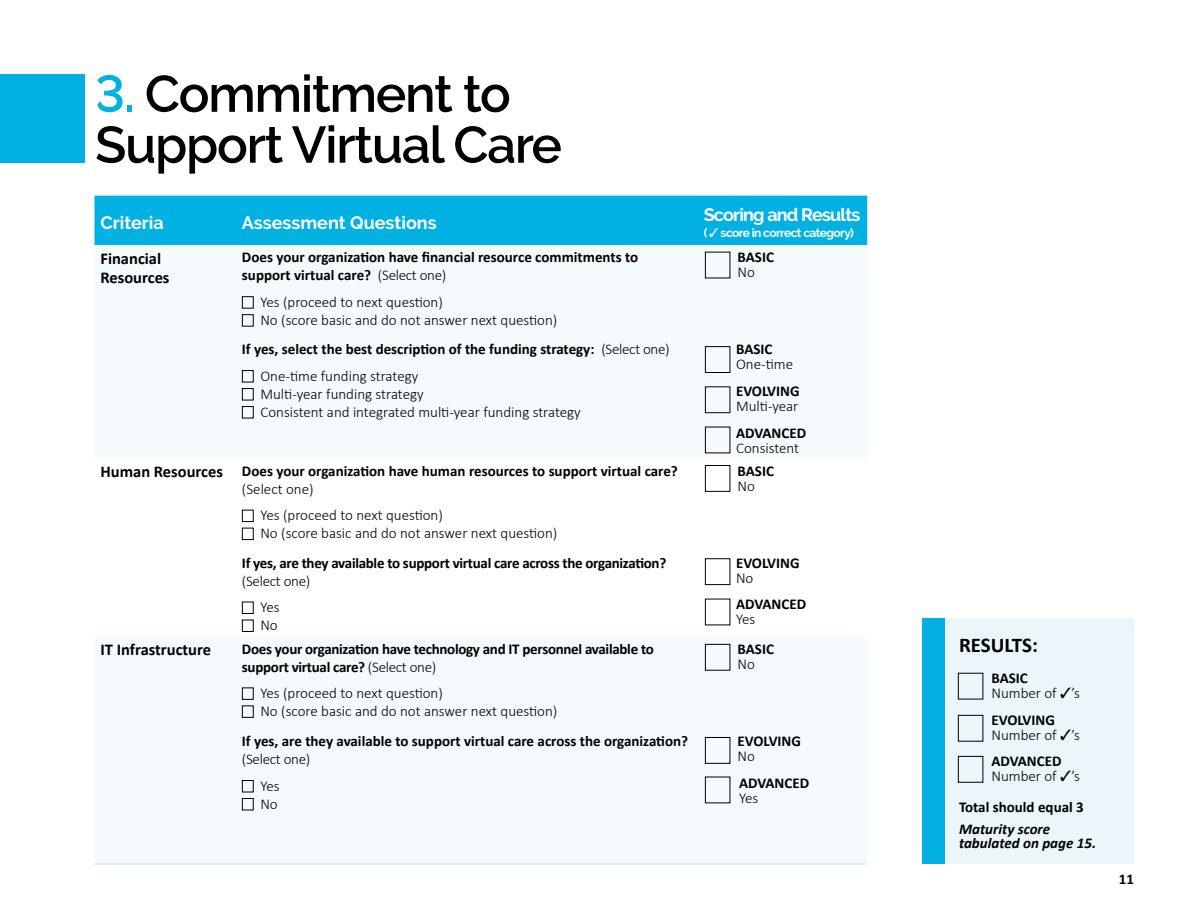
<style>
.page{position:relative;width:1188px;height:918px;background:#fff}
.page>*{position:absolute;margin:0;border:0;box-sizing:border-box;transform-origin:0 0}
.t1{font:600 51.3px/50.8px "Raleway";letter-spacing:-.025em;color:#000}
.t2{font:700 21px "Calibri";color:#000}
.t3{font:700 18px "Raleway";color:#fff}
.t4{font:700 18px "Raleway";letter-spacing:-.045em;color:#fff}
.t5{font:700 16.5px/19.8px "Calibri";color:#000}
.t6{font:300 15px/15px "Calibri";color:#000}
.t7{font:700 15px/15px "Calibri";color:#000}
.t8{font:700 15px/18px "Calibri";letter-spacing:-.02em;color:#000}
.t9{font:italic 700 15px/13.5px "Calibri";color:#000}
.t10{font:700 12px "Raleway";letter-spacing:-.045em;color:#fff}
.s1{color:#00b1e1}
.s2{font-weight:300}
.s3{font-weight:700}
</style>
<div class="page">
<div style="left:930px;top:618px;width:204px;height:246px;background:#ebf6fb"></div>
<div style="left:922px;top:618px;width:23px;height:246px;background:#00b1e1"></div>
<div style="left:0;top:75px;width:84px;height:88px;background:#00b1e1"></div>
<div style="left:94px;top:196px;width:773px;height:49px;background:#00b1e1"></div>
<div style="left:242px;top:296px;width:12px;height:13px;border:1px solid #000"></div>
<div style="left:242px;top:314px;width:12px;height:13px;border:1px solid #000"></div>
<div style="left:242px;top:370px;width:12px;height:12px;border:1px solid #000"></div>
<div style="left:242px;top:388px;width:12px;height:12px;border:1px solid #000"></div>
<div style="left:242px;top:406px;width:12px;height:12px;border:1px solid #000"></div>
<div style="left:242px;top:510px;width:12px;height:12px;border:1px solid #000"></div>
<div style="left:242px;top:528px;width:12px;height:12px;border:1px solid #000"></div>
<div style="left:242px;top:602px;width:12px;height:12px;border:1px solid #000"></div>
<div style="left:242px;top:620px;width:12px;height:12px;border:1px solid #000"></div>
<div style="left:242px;top:687px;width:12px;height:13px;border:1px solid #000"></div>
<div style="left:242px;top:705px;width:12px;height:13px;border:1px solid #000"></div>
<div style="left:242px;top:780px;width:12px;height:12px;border:1px solid #000"></div>
<div style="left:242px;top:798px;width:12px;height:12px;border:1px solid #000"></div>
<div style="left:705px;top:346px;width:25px;height:27px;border:1px solid #000"></div>
<div style="left:705px;top:465px;width:25px;height:27px;border:1px solid #000"></div>
<div style="left:705px;top:644px;width:25px;height:27px;border:1px solid #000"></div>
<div style="left:958px;top:715px;width:25px;height:27px;border:1px solid #000"></div>
<div style="left:705px;top:386px;width:25px;height:27px;border:1px solid #000"></div>
<div style="left:705px;top:558px;width:25px;height:27px;border:1px solid #000"></div>
<div style="left:705px;top:737px;width:25px;height:27px;border:1px solid #000"></div>
<div style="left:958px;top:756px;width:25px;height:27px;border:1px solid #000"></div>
<hr style="left:94px;top:863px;width:772px;height:2px;background:#d1ebf7">
<p class="t1" style="left:95px;top:68px;width:468px"><span class="s1">3.</span> Commitment to<br>Support Virtual Care</p>
<p class="t3" style="left:100px;top:212px;width:65px">Criteria</p>
<p class="t3" style="left:242px;top:212px;width:196px">Assessment Questions</p>
<p class="t4" style="left:704px;top:205px;width:158px">Scoring and Results</p>
<p class="t10" style="left:704px;top:225px;width:152px">( ✓ score in correct category)</p>
<p class="t5" style="left:101px;top:248px;width:71px">Financial<br>Resources</p>
<p class="t7" style="left:242px;top:248px;width:398px;line-height:18px">Does your organization have financial resource commitments to support virtual care? <span class="s2">(Select one)</span></p>
<p class="t6" style="left:260px;top:294px;width:184px">Yes (proceed to next question)</p>
<p class="t6" style="left:260px;top:312px;width:299px">No (score basic and do not answer next question)</p>
<p class="t7" style="left:738px;top:250px;width:38px">BASIC<br><span class="s2">No</span></p>
<p class="t7" style="left:242px;top:342px;width:429px">If yes, select the best description of the funding strategy: <span class="s2">(Select one)</span></p>
<p class="t6" style="left:260px;top:368px;width:159px">One-time funding strategy</p>
<p class="t6" style="left:260px;top:384px;width:322px;line-height:18px">Multi-year funding strategy<br>Consistent and integrated multi-year funding strategy</p>
<p class="t5" style="left:100px;top:462px;width:124px">Human Resources</p>
<p class="t7" style="left:242px;top:462px;width:437px;line-height:18px">Does your organization have human resources to support virtual care? <span class="s2">(Select one)</span></p>
<p class="t6" style="left:260px;top:507px;width:184px">Yes (proceed to next question)</p>
<p class="t6" style="left:260px;top:525px;width:299px">No (score basic and do not answer next question)</p>
<p class="t8" style="left:242px;top:554px;width:426px">If yes, are they available to support virtual care across the organization? <span class="s2">(Select one)</span></p>
<p class="t6" style="left:260px;top:599px;width:21px">Yes</p>
<p class="t6" style="left:260px;top:617px;width:19px">No</p>
<p class="t5" style="left:100px;top:639px;width:112px">IT Infrastructure</p>
<p class="t8" style="left:242px;top:640px;width:413px">Does your organization have technology and IT personnel available to support virtual care? <span class="s2">(Select one)</span></p>
<p class="t6" style="left:260px;top:685px;width:184px">Yes (proceed to next question)</p>
<p class="t6" style="left:260px;top:703px;width:299px">No (score basic and do not answer next question)</p>
<p class="t7" style="left:242px;top:732px;width:448px;line-height:18px">If yes, are they available to support virtual care across the organization? <span class="s2">(Select one)</span></p>
<p class="t6" style="left:260px;top:778px;width:21px">Yes</p>
<p class="t6" style="left:260px;top:796px;width:19px">No</p>
<p class="t6" style="left:736px;top:341px;width:59px"><span class="s3">BASIC<br></span>One-time</p>
<p class="t6" style="left:736px;top:383px;width:65px"><span class="s3">EVOLVING<br></span>Multi-year</p>
<p class="t6" style="left:736px;top:424px;width:72px"><span class="s3">ADVANCED<br></span>Consistent</p>
<p class="t7" style="left:738px;top:463px;width:38px">BASIC<br><span class="s2">No</span></p>
<p class="t7" style="left:736px;top:555px;width:65px">EVOLVING<br><span class="s2">No</span></p>
<p class="t7" style="left:736px;top:597px;width:72px">ADVANCED<br><span class="s2">Yes</span></p>
<p class="t7" style="left:738px;top:641px;width:38px">BASIC<br><span class="s2">No</span></p>
<p class="t7" style="left:738px;top:734px;width:65px">EVOLVING<br><span class="s2">No</span></p>
<p class="t7" style="left:739px;top:775px;width:72px">ADVANCED<br><span class="s2">Yes</span></p>
<p class="t2" style="left:959px;top:632px;width:80px">RESULTS:</p>
<p class="t6" style="left:991px;top:670px;width:90px"><span class="s3">BASIC<br></span>Number of ✓’s</p>
<p class="t6" style="left:991px;top:712px;width:90px"><span class="s3">EVOLVING<br></span>Number of ✓’s</p>
<p class="t6" style="left:991px;top:753px;width:90px"><span class="s3">ADVANCED<br></span>Number of ✓’s</p>
<p class="t7" style="left:959px;top:800px;width:126px">Total should equal 3</p>
<p class="t9" style="left:959px;top:823px;width:139px">Maturity score tabulated on page 15.</p>
<p class="t7" style="left:1119px;top:871px;width:17px">11</p>
</div>
